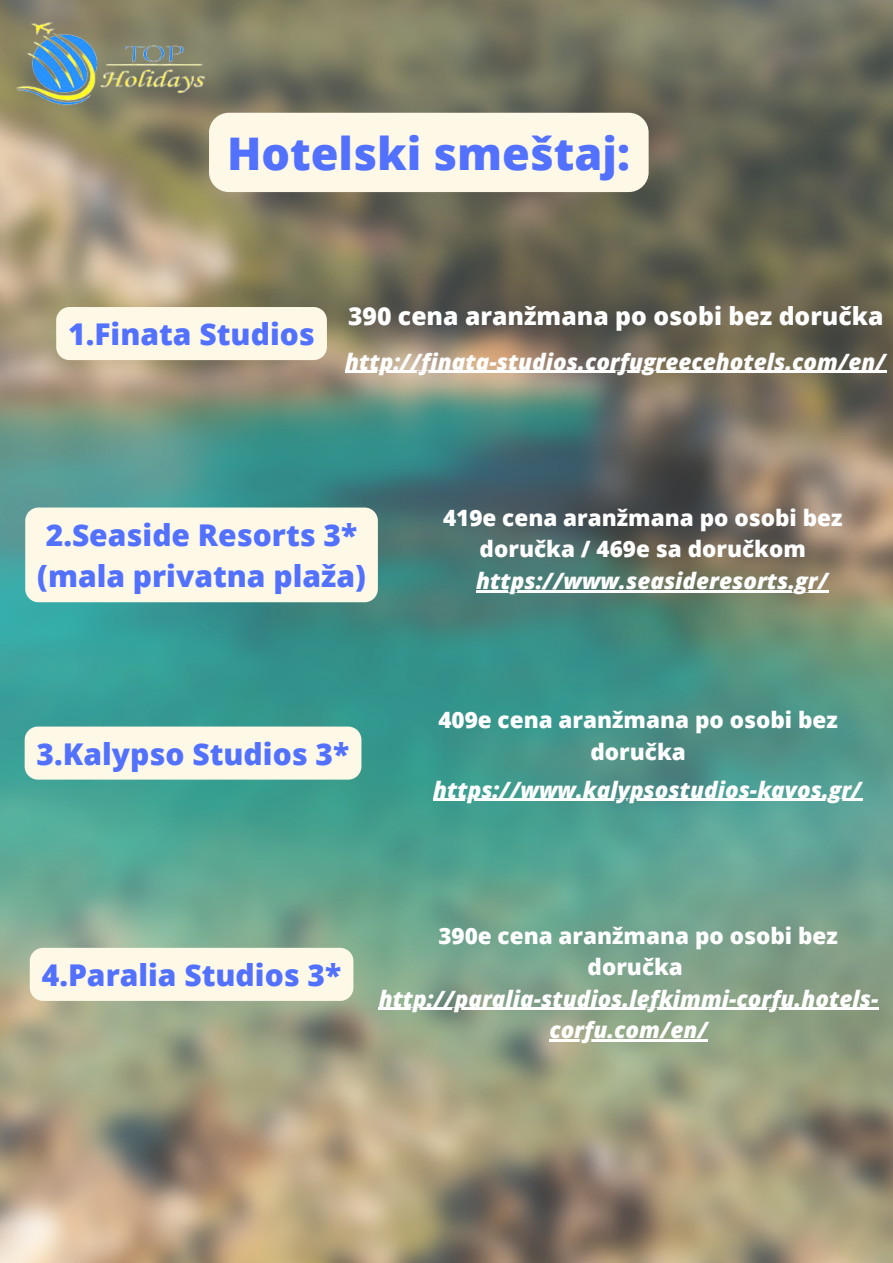
<style>
.page{position:relative;width:893px;height:1263px;background:#fff}
.page>*{position:absolute;margin:0;border:0;box-sizing:border-box;transform-origin:0 0}
.t1{font:800 45px "Open Sans";color:#5271ff}
.t2{font:800 30px/41.6px "Open Sans";color:#5271ff}
.t3{font:800 24.75px "Open Sans";color:#fff}
.t4{font:italic 800 22.5px/31.5px "Open Sans";color:#fff;text-align:center}
.t5{font:800 22.5px/31.5px "Open Sans";color:#fff;text-align:center}
</style>
<div class="page">
<img style="left:0;top:0;width:893px;height:1263px">
<img style="left:0;top:0;width:221px;height:138px">
<div style="left:209px;top:113px;width:439px;height:79px;background:#fef8e7;border-radius:20px"></div>
<div style="left:56px;top:307px;width:271px;height:53px;background:#fef8e7"></div>
<div style="left:25px;top:507px;width:353px;height:95px;background:#fef8e7"></div>
<hr style="left:476px;top:590px;width:352px;height:2px;background:#fff">
<div style="left:25px;top:726px;width:336px;height:54px;background:#fef8e7"></div>
<hr style="left:433px;top:799px;width:429px;height:2px;background:#fff">
<div style="left:30px;top:948px;width:323px;height:53px;background:#fef8e7"></div>
<hr style="left:345px;top:371px;width:541px;height:2px;background:#fff">
<hr style="left:379px;top:1008px;width:500px;height:2px;background:#fff">
<hr style="left:549px;top:1039px;width:159px;height:2px;background:#fff">
<p class="t1" style="left:227px;top:121px;width:405px">Hotelski smeštaj:</p>
<p class="t2" style="left:68px;top:313px;width:248px">1.Finata Studios</p>
<p class="t3" style="left:348px;top:299px;width:537px">390 cena aranžmana po osobi bez doručka</p>
<p class="t4" style="left:345px;top:345px;width:542px">http://finata-studios.corfugreecehotels.com/en/</p>
<p class="t2" style="left:37px;top:513px;width:330px">2.Seaside Resorts 3* (mala privatna plaža)</p>
<p class="t2" style="left:37px;top:732px;width:314px">3.Kalypso Studios 3*</p>
<p class="t5" style="left:443px;top:501px;width:401px">419e cena aranžmana po osobi bez doručka / 469e sa doručkom</p>
<p class="t4" style="left:476px;top:564px;width:353px">https://www.seasideresorts.gr/</p>
<p class="t5" style="left:438px;top:704px;width:401px">409e cena aranžmana po osobi bez doručka</p>
<p class="t4" style="left:433px;top:773px;width:430px">https://www.kalypsostudios-kavos.gr/</p>
<p class="t2" style="left:42px;top:953px;width:301px">4.Paralia Studios 3*</p>
<p class="t5" style="left:438px;top:919px;width:401px">390e cena aranžmana po osobi bez doručka</p>
<p class="t4" style="left:379px;top:982px;width:501px">http://paralia-studios.lefkimmi-corfu.hotels&shy;corfu.com/en/</p>
</div>
